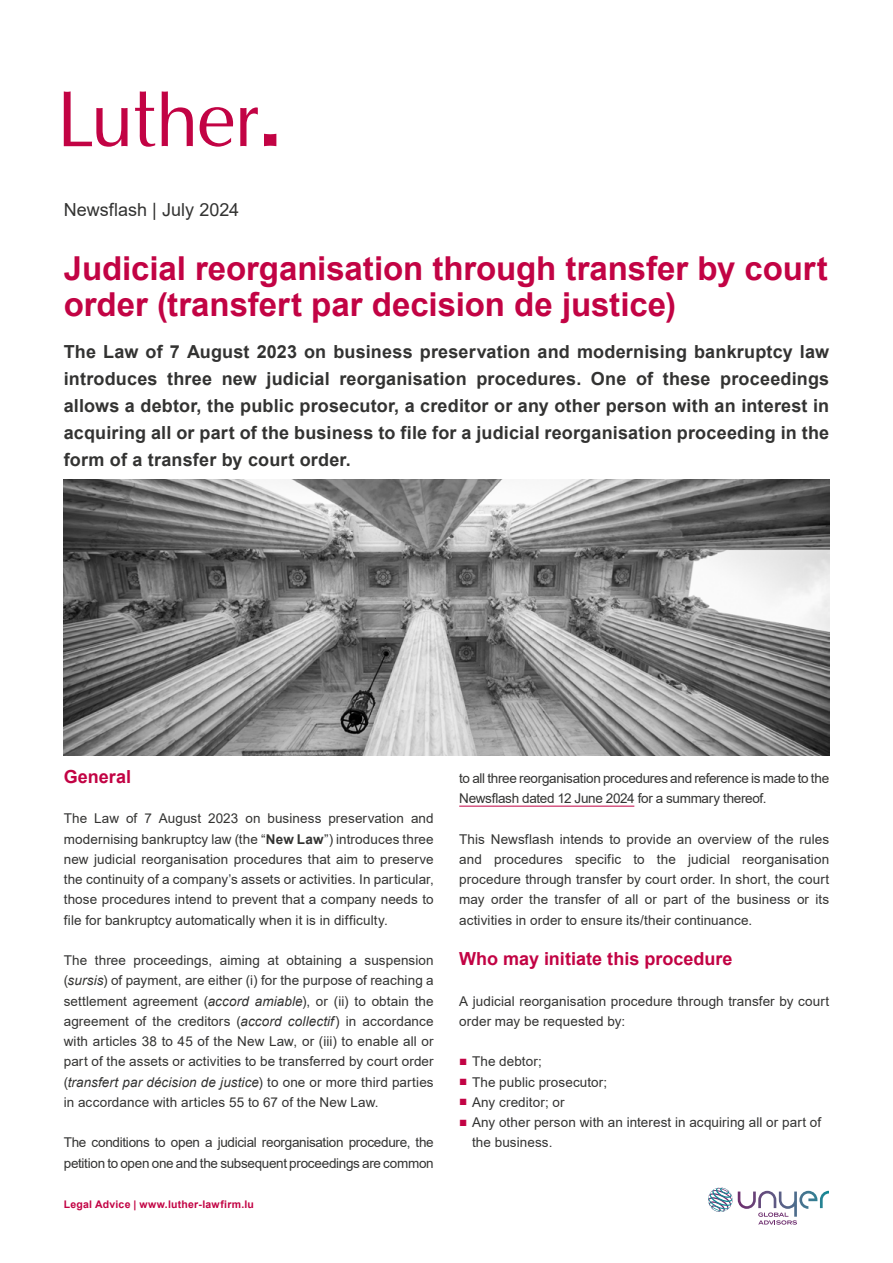
<style>
.page{position:relative;width:893px;height:1263px;background:#fff}
.page>*{position:absolute;margin:0;border:0;box-sizing:border-box;transform-origin:0 0}
.t1{font:700 33px/36px "Arial";letter-spacing:-.005em;color:#c20344}
.t2{font:700 18px/27px "Arial";letter-spacing:.01em;color:#333332;text-align:justify}
.t3{font:700 18px "Arial";color:#c20344}
.t4{font:18px "Arial";color:#333332}
.t5{font:13.5px/20.2px "Arial";letter-spacing:.005em;color:#333332;text-align:justify}
.t6{font:13.5px/20.2px "Arial";letter-spacing:-.02em;color:#333332}
.t7{font:13.5px/20.2px "Arial";letter-spacing:-.025em;color:#333332}
.t8{font:700 10.5px "Arial";letter-spacing:.025em;color:#c20344}
.s1{font-weight:700}
.s2{font-style:italic}
.s3{color:#c20344}
</style>
<div class="page">
<svg style="left:708px;top:1187px;width:121px;height:38px"></svg>
<svg style="left:264px;top:134px;width:12px;height:12px"></svg>
<svg style="left:200px;top:107px;width:33px;height:40px"></svg>
<svg style="left:64px;top:91px;width:64px;height:56px"></svg>
<svg style="left:162px;top:91px;width:31px;height:55px"></svg>
<svg style="left:135px;top:91px;width:20px;height:56px"></svg>
<svg style="left:240px;top:107px;width:18px;height:39px"></svg>
<img style="left:64px;top:479px;width:765px;height:277px">
<hr style="left:459px;top:806px;width:175px;height:1px;background:#c20344">
<h2 class="t4" style="left:64px;top:197px;width:177px">Newsflash | July 2024</h2>
<h1 class="t1" style="left:64px;top:251px;width:765px">J udicial reorganisation through transfer by court order (transfert par decision de justice)</h1>
<p class="t2" style="left:64px;top:338px;width:767px">Th e Law of 7 August 2023 on business preservation and modernising bankruptcy law introduces three new judicial reorganisation procedures. One of these proceedings allows a debtor, the public prosecutor, a creditor or any other person with an interest in acquiring all or part of the business to file for a judicial reorganisation proceeding in the form of a transfer by court order.</p>
<h2 class="t3" style="left:64px;top:764px;width:69px">General</h2>
<p class="t5" style="left:64px;top:808px;width:371px">The Law of 7 August 2023 on business preservation and modernising bankruptcy law (the “<span class="s1">New Law</span>”) introduces three new judicial reorganisation procedures that aim to preserve the continuity of a company’s assets or activities. In particular, those procedures intend to prevent that a company needs to file for bankruptcy automatically when it is in difficulty.</p>
<p class="t5" style="left:64px;top:950px;width:371px">The three proceedings, aiming at obtaining a suspension (<span class="s2">sursis</span>) of payment, are either (i) for the purpose of reaching a settlement agreement (<span class="s2">accord amiable</span>), or (ii) to obtain the agreement of the creditors (<span class="s2">accord collectif</span>) in accordance with articles 38 to 45 of the New Law, or (iii) to enable all or part of the assets or activities to be transferred by court order (<span class="s2">transfert par décision de justice</span>) to one or more third parties in accordance with articles 55 to 67 of the New Law.</p>
<p class="t6" style="left:64px;top:1132px;width:371px">The conditions to open a judicial reorganisation procedure, the petition to open one and the subsequent proceedings are common</p>
<p class="t8" style="left:64px;top:1197px;width:192px">Legal Advice | www.luther-lawfirm.lu</p>
<p class="t7" style="left:459px;top:768px;width:371px">to all three reorganisation procedures and reference is made to the<br>Newsflash dated 12 June 2024 for a summary thereof.</p>
<p class="t5" style="left:459px;top:829px;width:371px">This Newsflash intends to provide an overview of the rules and procedures specific to the judicial reorganisation procedure through transfer by court order. In short, the court may order the transfer of all or part of the business or its activities in order to ensure its/their continuance.</p>
<h2 class="t3" style="left:459px;top:946px;width:275px">Who may initiate this procedure</h2>
<p class="t5" style="left:459px;top:991px;width:371px">A judicial reorganisation procedure through transfer by court order may be requested by:</p>
<p class="t5" style="left:459px;top:1051px;width:84px"><span class="s3">■</span> The debtor;</p>
<p class="t5" style="left:459px;top:1072px;width:150px"><span class="s3">■</span> The public prosecutor;</p>
<p class="t5" style="left:459px;top:1092px;width:107px"><span class="s3">■</span> Any creditor; or</p>
<p class="t5" style="left:472px;top:1112px;width:351px;text-indent:-13px"><span class="s3">■</span> Any other person with an interest in acquiring all or part of the business.</p>
</div>
